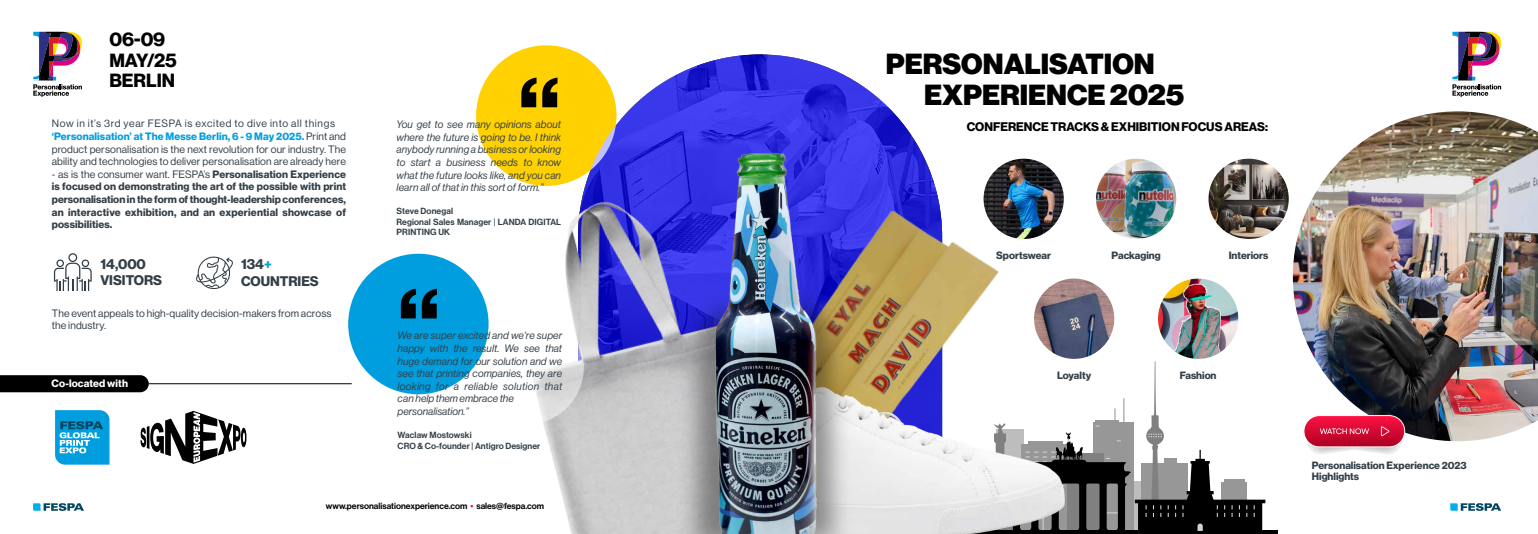
<style>
.page{position:relative;width:1538px;height:534px;background:#fff}
.page>*{position:absolute;margin:0;border:0;box-sizing:border-box;transform-origin:0 0}
.t1{font:99.75px "N Haas Grotesk DS Pro 75 Bd";color:#000}
.t2{font:28.44px/31.2px "N Haas Grotesk DS Pro 95 Blk";color:#000}
.t3{font:18.64px/20.5px "N Haas Grotesk DS Pro 75 Bd";color:#000}
.t4{font:13.65px/16.4px "N Haas Grotesk DS Pro 75 Bd";color:#333f48}
.t5{font:12.16px "N Haas Grotesk DS Pro 75 Bd";color:#020202}
.t6{font:10.5px/12.6px "N Haas Grotesk DS Pro 56 It";letter-spacing:.01em;color:#333f48}
.t7{font:10.5px/12.6px "N Haas Grotesk DS Pro 55 Rg";letter-spacing:.01em;color:#333f48}
.t8{font:10.5px/12.6px "N Haas Grotesk DS Pro 75 Bd";letter-spacing:.02em;color:#333f48;text-align:justify}
.t9{font:10.5px "N Haas Grotesk DS Pro 75 Bd";letter-spacing:.01em;color:#009edf}
.t10{font:10.5px "N Haas Grotesk DS Pro 55 Rg";letter-spacing:.06em;color:#333f48}
.t11{font:10.5px "N Haas Grotesk DS Pro 75 Bd";letter-spacing:.01em;color:#fff}
.t12{font:10.33px/11.3px "N Haas Grotesk DS Pro 75 Bd";color:#333f48}
.t13{font:8.75px/10.5px "N Haas Grotesk DS Pro 65 Md";letter-spacing:.01em;color:#333f48}
.t14{font:8.75px "N Haas Grotesk DS Pro 65 Md";color:#000}
.s1{font-family:"N Haas Grotesk DS Pro 55 Rg";color:#333f48}
.s2{font-family:"N Haas Grotesk DS Pro 75 Bd"}
.s3{color:#009edf}
.s4{color:#dc0080}
</style>
<div class="page">
<img style="left:1293px;top:111px;width:245px;height:330px">
<svg style="left:0;top:375px;width:149px;height:17px;background:#060606"></svg>
<hr style="left:870px;top:530px;width:408px;height:3px;background:#000">
<svg style="left:1079px;top:361px;width:186px;height:170px"></svg>
<svg style="left:33px;top:32px;width:49px;height:65px"></svg>
<svg style="left:1452px;top:32px;width:49px;height:65px"></svg>
<svg style="left:33px;top:503px;width:51px;height:7px"></svg>
<svg style="left:581px;top:54px;width:360px;height:157px"></svg>
<img style="left:918px;top:211px;width:89px;height:149px">
<img style="left:451px;top:124px;width:135px;height:409px">
<img style="left:918px;top:360px;width:161px;height:173px">
<img style="left:586px;top:94px;width:332px;height:439px">
<div style="left:476px;top:45px;width:140px;height:141px;background:#ffd100;border-radius:50%"></div>
<svg style="left:140px;top:410px;width:106px;height:53px"></svg>
<svg style="left:55px;top:410px;width:54px;height:54px;background:#21a4da"></svg>
<svg style="left:196px;top:256px;width:37px;height:33px"></svg>
<hr style="left:149px;top:383px;width:202px;height:1px;background:#000">
<img style="left:983px;top:158px;width:81px;height:81px;border-radius:40px">
<img style="left:1096px;top:158px;width:80px;height:81px;border-radius:40px">
<img style="left:1208px;top:158px;width:81px;height:81px;border-radius:40px">
<img style="left:1034px;top:278px;width:80px;height:80px;border-radius:40px">
<img style="left:1158px;top:278px;width:80px;height:80px;border-radius:40px">
<svg style="left:54px;top:253px;width:38px;height:38px"></svg>
<svg style="left:1306px;top:425px;width:96px;height:29px"></svg>
<svg style="left:1309px;top:425px;width:90px;height:27px"></svg>
<div style="left:1312px;top:425px;width:84px;height:25px;background:#cecece;border-radius:12px"></div>
<div style="left:1315px;top:425px;width:79px;height:23px;background:#e0e0e0;border-radius:11px"></div>
<svg style="left:1303px;top:415px;width:102px;height:32px;background:#d72e51"></svg>
<svg style="left:468px;top:308px;width:116px;height:116px"></svg>
<div style="left:348px;top:253px;width:141px;height:141px;background:#009edf;border-radius:50%"></div>
<svg style="left:1450px;top:503px;width:51px;height:7px"></svg>
<h3 class="t3" style="left:109px;top:30px;width:69px">06-09<br>MAY/25<br>BERLIN</h3>
<p class="t10" style="left:52px;top:118px;width:285px">Now in it’s 3rd year FESPA is excited to dive into all things</p>
<p class="t9" style="left:52px;top:130px;width:296px">‘Personalisation’ at The Messe Berlin, 6 - 9 May 2025. <span class="s1">Print and</span></p>
<p class="t7" style="left:52px;top:142px;width:296px">product personalisation is the next revolution for our industry. The ability and technologies to deliver personalisation are already here</p>
<p class="t7" style="left:52px;top:168px;width:296px">- as is the consumer want. FESPA’s <span class="s2">Personalisation Experience</span></p>
<p class="t8" style="left:52px;top:180px;width:296px">is focused on demonstrating the art of the possible with print personalisation in the form of thought-leadership conferences, an interactive exhibition, and an experiential showcase of possibilities.</p>
<p class="t4" style="left:100px;top:255px;width:63px">14,000<br>VISITORS</p>
<p class="t4" style="left:241px;top:256px;width:79px">134<span class="s3">+<br></span>COUNTRIES</p>
<p class="t7" style="left:52px;top:307px;width:281px">The event appeals to high-quality decision-makers from across the industry.</p>
<p class="t11" style="left:52px;top:376px;width:78px">Co-located with</p>
<h1 class="t1" style="left:518px;top:56px;width:44px">“</h1>
<p class="t6" style="left:397px;top:118px;width:166px;text-align:justify">You get to see many opinions about where the future is going to be. I think anybody running a business or looking to start a business needs to know</p>
<p class="t6" style="left:397px;top:168px;width:166px">what the future looks like, and you can learn all of that in this sort of form.”</p>
<p class="t13" style="left:397px;top:206px;width:166px">Steve Donegal<br>Regional Sales Manager | LANDA DIGITAL<br>PRINTING UK</p>
<h1 class="t1" style="left:397px;top:267px;width:44px">“</h1>
<p class="t6" style="left:398px;top:329px;width:166px">We are super excited and we're super happy with the result. We see that huge demand for our solution and we see that printing companies, they are looking for a reliable solution that can help them embrace the personalisation.”</p>
<p class="t13" style="left:398px;top:429px;width:144px">Waclaw Mostowski<br>CRO &amp; Co-founder | Antigro Designer</p>
<p class="t14" style="left:326px;top:500px;width:220px">www.personalisationexperience.com <span class="s4">•</span> sales@fespa.com</p>
<h2 class="t2" style="left:924px;top:49px;width:262px;text-indent:-38px">PERSONALISATION<br>EXPERIENCE 2025</h2>
<p class="t5" style="left:967px;top:119px;width:303px">CONFERENCE TRACKS &amp; EXHIBITION FOCUS AREAS:</p>
<p class="t12" style="left:996px;top:249px;width:56px">Sportswear</p>
<p class="t12" style="left:1111px;top:249px;width:51px">Packaging</p>
<p class="t12" style="left:1229px;top:249px;width:41px">Interiors</p>
<p class="t12" style="left:1057px;top:369px;width:36px">Loyalty</p>
<p class="t12" style="left:1180px;top:369px;width:38px">Fashion</p>
<p class="t12" style="left:1312px;top:459px;width:156px">Personalisation Experience 2023<br>Highlights</p>
</div>
